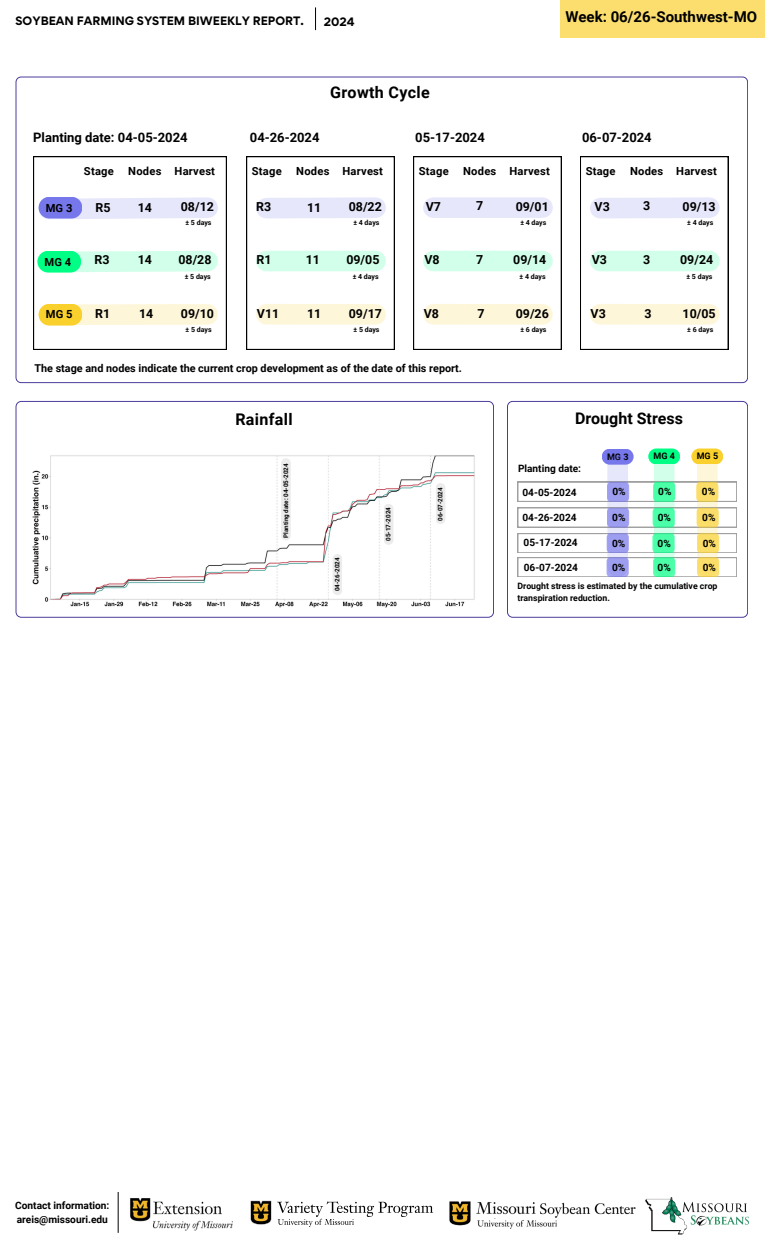
<style>
.page{position:relative;width:765px;height:1241px;background:#fff}
.page>*{position:absolute;margin:0;border:0;box-sizing:border-box;transform-origin:0 0}
.t1{font:700 16.12px "Roboto";letter-spacing:.02em;color:#000}
.t2{font:700 16px "Roboto";color:#000}
.t3{font:700 15px "Roboto";color:#000}
.t4{font:700 13px "Roboto";color:#000}
.t5{font:700 12.38px "Roboto";color:#000}
.t6{font:700 11.12px "Roboto";letter-spacing:.02em;color:#000}
.t7{font:700 10.88px "Roboto";color:#000}
.t8{font:700 10.88px "Gordita";color:#000}
.t9{font:700 10.12px/13.5px "Roboto";color:#000}
.t10{font:700 9px "Roboto";color:#000}
.t11{font:700 8.75px/11.6px "Roboto";color:#000}
.t12{font:700 7px "Roboto";color:#000}
.t13{font:700 6.25px "Roboto";color:#000}
</style>
<div class="page">
<img style="left:646px;top:1197px;width:103px;height:38px">
<img style="left:250px;top:1200px;width:184px;height:27px">
<img style="left:540px;top:1202px;width:96px;height:16px">
<img style="left:476px;top:1202px;width:60px;height:13px">
<img style="left:449px;top:1201px;width:22px;height:25px">
<img style="left:477px;top:1218px;width:80px;height:11px">
<hr style="left:118px;top:1191px;width:1px;height:41px;background:#000">
<img style="left:130px;top:1198px;width:24px;height:24px">
<img style="left:149px;top:1218px;width:122px;height:13px">
<img style="left:151px;top:1199px;width:71px;height:15px">
<svg style="left:16px;top:77px;width:732px;height:306px"></svg>
<svg style="left:33px;top:156px;width:193px;height:193px"></svg>
<div style="left:39px;top:197px;width:43px;height:21px;background:#7777ec;border-radius:11px"></div>
<svg style="left:246px;top:156px;width:148px;height:193px"></svg>
<svg style="left:413px;top:156px;width:148px;height:193px"></svg>
<div style="left:433px;top:251px;width:110px;height:20px;background:#d2ffe9"></div>
<div style="left:433px;top:304px;width:110px;height:20px;background:#fef6d9"></div>
<div style="left:433px;top:197px;width:110px;height:21px;background:#e7e7fb"></div>
<svg style="left:580px;top:156px;width:148px;height:193px"></svg>
<div style="left:560px;top:0;width:205px;height:37px;background:#fbde6e"></div>
<svg style="left:315px;top:7px;width:1px;height:23px"></svg>
<svg style="left:507px;top:401px;width:241px;height:216px"></svg>
<div style="left:602px;top:448px;width:32px;height:16px;background:#7777ec;border-radius:8px"></div>
<svg style="left:518px;top:507px;width:219px;height:20px"></svg>
<svg style="left:518px;top:482px;width:219px;height:19px"></svg>
<svg style="left:518px;top:533px;width:219px;height:44px"></svg>
<svg style="left:654px;top:465px;width:21px;height:94px"></svg>
<svg style="left:697px;top:465px;width:21px;height:94px"></svg>
<div style="left:648px;top:448px;width:32px;height:16px;background:#00ff85;border-radius:8px"></div>
<div style="left:691px;top:448px;width:32px;height:16px;background:#fad02c;border-radius:8px"></div>
<svg style="left:607px;top:465px;width:21px;height:94px"></svg>
<div style="left:607px;top:482px;width:22px;height:20px;background:#9e9ef1;border-radius:4px"></div>
<div style="left:607px;top:507px;width:22px;height:20px;background:#9e9ef1;border-radius:4px"></div>
<div style="left:607px;top:533px;width:22px;height:20px;background:#9e9ef1;border-radius:4px"></div>
<div style="left:607px;top:557px;width:22px;height:20px;background:#9e9ef1;border-radius:4px"></div>
<div style="left:653px;top:482px;width:22px;height:20px;background:#4affa8;border-radius:4px"></div>
<div style="left:696px;top:482px;width:22px;height:20px;background:#fbdd69;border-radius:4px"></div>
<div style="left:653px;top:507px;width:22px;height:20px;background:#4affa8;border-radius:4px"></div>
<div style="left:652px;top:533px;width:23px;height:20px;background:#4affa8;border-radius:4px"></div>
<div style="left:653px;top:557px;width:22px;height:20px;background:linear-gradient(to bottom,#48ffa7,#4effaa);border-radius:4px"></div>
<div style="left:697px;top:507px;width:22px;height:20px;background:#fbdd69;border-radius:4px"></div>
<div style="left:697px;top:533px;width:22px;height:20px;background:#fbdd69;border-radius:4px"></div>
<div style="left:697px;top:557px;width:22px;height:20px;background:#fbdd69;border-radius:4px"></div>
<svg style="left:16px;top:401px;width:478px;height:216px"></svg>
<img style="left:30px;top:453px;width:447px;height:156px">
<svg style="left:436px;top:483px;width:9px;height:41px"></svg>
<svg style="left:333px;top:554px;width:9px;height:41px"></svg>
<svg style="left:384px;top:504px;width:9px;height:41px"></svg>
<svg style="left:281px;top:458px;width:10px;height:82px"></svg>
<h3 class="t8" style="left:16px;top:13px;width:290px">SOYBEAN FARMING SYSTEM BIWEEKLY REPORT.</h3>
<h6 class="t8" style="left:324px;top:14px;width:32px">2024</h6>
<p class="t3" style="left:565px;top:8px;width:193px">Week: 06/26-Southwest-MO</p>
<h5 class="t1" style="left:330px;top:83px;width:101px">Growth Cycle</h5>
<h4 class="t4" style="left:33px;top:130px;width:156px">Planting date: 04-05-2024</h4>
<p class="t4" style="left:250px;top:130px;width:71px">04-26-2024</p>
<p class="t4" style="left:415px;top:130px;width:71px">05-17-2024</p>
<p class="t4" style="left:582px;top:130px;width:71px">06-07-2024</p>
<h3 class="t6" style="left:84px;top:164px;width:31px">Stage</h3>
<h4 class="t6" style="left:128px;top:164px;width:35px">Nodes</h4>
<h2 class="t6" style="left:175px;top:164px;width:42px">Harvest</h2>
<p class="t6" style="left:46px;top:202px;width:28px">MG 3</p>
<h4 class="t5" style="left:96px;top:200px;width:17px">R5</h4>
<h3 class="t5" style="left:138px;top:200px;width:16px">14</h3>
<h2 class="t5" style="left:181px;top:199px;width:35px">08/12</h2>
<h2 class="t6" style="left:252px;top:164px;width:31px">Stage</h2>
<p class="t6" style="left:296px;top:164px;width:35px">Nodes</p>
<h3 class="t6" style="left:343px;top:164px;width:42px">Harvest</h3>
<h2 class="t5" style="left:256px;top:200px;width:17px">R3</h2>
<h5 class="t5" style="left:307px;top:200px;width:16px">11</h5>
<p class="t5" style="left:349px;top:199px;width:35px">08/22</p>
<h3 class="t6" style="left:419px;top:164px;width:31px">Stage</h3>
<h2 class="t6" style="left:463px;top:164px;width:35px">Nodes</h2>
<p class="t6" style="left:509px;top:164px;width:42px">Harvest</p>
<h2 class="t5" style="left:426px;top:199px;width:17px">V7</h2>
<h3 class="t5" style="left:476px;top:199px;width:9px">7</h3>
<p class="t5" style="left:516px;top:199px;width:35px">09/01</p>
<p class="t6" style="left:586px;top:164px;width:31px">Stage</p>
<p class="t6" style="left:630px;top:164px;width:35px">Nodes</p>
<p class="t6" style="left:676px;top:164px;width:42px">Harvest</p>
<p class="t5" style="left:595px;top:200px;width:17px">V3</p>
<p class="t5" style="left:643px;top:199px;width:9px">3</p>
<p class="t5" style="left:683px;top:199px;width:35px">09/13</p>
<h5 class="t12" style="left:185px;top:218px;width:28px">± 5 days</h5>
<p class="t12" style="left:353px;top:218px;width:28px">± 4 days</p>
<h5 class="t12" style="left:520px;top:218px;width:28px">± 4 days</h5>
<h1 class="t12" style="left:687px;top:218px;width:28px">± 4 days</h1>
<h5 class="t6" style="left:45px;top:255px;width:28px">MG 4</h5>
<h5 class="t5" style="left:95px;top:253px;width:17px">R3</h5>
<h5 class="t5" style="left:138px;top:253px;width:16px">14</h5>
<p class="t5" style="left:178px;top:253px;width:35px">08/28</p>
<h3 class="t5" style="left:257px;top:253px;width:17px">R1</h3>
<h2 class="t5" style="left:306px;top:253px;width:16px">11</h2>
<h3 class="t5" style="left:346px;top:253px;width:35px">09/05</h3>
<h3 class="t5" style="left:424px;top:253px;width:17px">V8</h3>
<h5 class="t5" style="left:476px;top:253px;width:9px">7</h5>
<h3 class="t5" style="left:513px;top:253px;width:35px">09/14</h3>
<p class="t5" style="left:592px;top:253px;width:17px">V3</p>
<p class="t5" style="left:643px;top:253px;width:9px">3</p>
<h5 class="t5" style="left:680px;top:253px;width:35px">09/24</h5>
<h2 class="t12" style="left:185px;top:272px;width:28px">± 5 days</h2>
<h3 class="t12" style="left:353px;top:272px;width:28px">± 4 days</h3>
<h5 class="t12" style="left:520px;top:272px;width:28px">± 4 days</h5>
<p class="t12" style="left:686px;top:272px;width:28px">± 5 days</p>
<h5 class="t6" style="left:46px;top:308px;width:28px">MG 5</h5>
<h2 class="t5" style="left:95px;top:306px;width:17px">R1</h2>
<p class="t5" style="left:139px;top:307px;width:16px">14</p>
<h3 class="t5" style="left:181px;top:306px;width:35px">09/10</h3>
<p class="t5" style="left:257px;top:306px;width:24px">V11</p>
<h3 class="t5" style="left:307px;top:307px;width:16px">11</h3>
<h2 class="t5" style="left:349px;top:306px;width:35px">09/17</h2>
<h2 class="t5" style="left:424px;top:306px;width:17px">V8</h2>
<p class="t5" style="left:478px;top:307px;width:9px">7</p>
<h5 class="t5" style="left:516px;top:306px;width:35px">09/26</h5>
<p class="t5" style="left:591px;top:306px;width:17px">V3</p>
<p class="t5" style="left:644px;top:307px;width:9px">3</p>
<p class="t5" style="left:683px;top:306px;width:35px">10/05</p>
<p class="t12" style="left:186px;top:325px;width:28px">± 5 days</p>
<h2 class="t12" style="left:353px;top:325px;width:28px">± 5 days</h2>
<p class="t12" style="left:520px;top:325px;width:28px">± 6 days</p>
<p class="t12" style="left:687px;top:325px;width:28px">± 6 days</p>
<p class="t7" style="left:34px;top:361px;width:429px">The stage and nodes indicate the current crop development as of the date of this report.</p>
<p class="t1" style="left:235px;top:410px;width:59px">Rainfall</p>
<h5 class="t2" style="left:575px;top:409px;width:109px">Drought Stress</h5>
<h6 class="t10" style="left:607px;top:451px;width:23px">MG 3</h6>
<h5 class="t10" style="left:654px;top:451px;width:23px">MG 4</h5>
<h5 class="t10" style="left:697px;top:451px;width:23px">MG 5</h5>
<h5 class="t13" style="left:282px;top:537px;width:76px;rotate:-90deg">Planting date: 04-05-2024</h5>
<h5 class="t13" style="left:334px;top:591px;width:35px;rotate:-90deg">04-26-2024</h5>
<h5 class="t13" style="left:385px;top:541px;width:35px;rotate:-90deg">05-17-2024</h5>
<h5 class="t13" style="left:437px;top:521px;width:35px;rotate:-90deg">06-07-2024</h5>
<h5 class="t9" style="left:518px;top:462px;width:65px">Planting date:</h5>
<h5 class="t9" style="left:612px;top:485px;width:15px">0%</h5>
<h1 class="t9" style="left:658px;top:485px;width:15px">0%</h1>
<p class="t9" style="left:702px;top:485px;width:15px">0%</p>
<h5 class="t9" style="left:658px;top:510px;width:15px">0%</h5>
<p class="t9" style="left:658px;top:536px;width:15px">0%</p>
<p class="t9" style="left:658px;top:560px;width:15px">0%</p>
<h6 class="t9" style="left:523px;top:486px;width:56px">04-05-2024</h6>
<h5 class="t9" style="left:523px;top:510px;width:56px">04-26-2024</h5>
<p class="t9" style="left:702px;top:510px;width:15px">0%</p>
<p class="t9" style="left:703px;top:536px;width:15px">0%</p>
<p class="t9" style="left:703px;top:560px;width:15px">0%</p>
<p class="t11" style="left:517px;top:580px;width:202px">Drought stress is estimated by the cumulative crop transpiration reduction.</p>
<h5 class="t9" style="left:612px;top:510px;width:15px">0%</h5>
<h5 class="t9" style="left:612px;top:536px;width:15px">0%</h5>
<h5 class="t9" style="left:612px;top:560px;width:15px">0%</h5>
<h5 class="t9" style="left:524px;top:535px;width:56px">05-17-2024</h5>
<h5 class="t9" style="left:524px;top:560px;width:56px">06-07-2024</h5>
<h5 class="t9" style="left:15px;top:1198px;width:96px">Contact information: areis@missouri.edu</h5>
</div>
